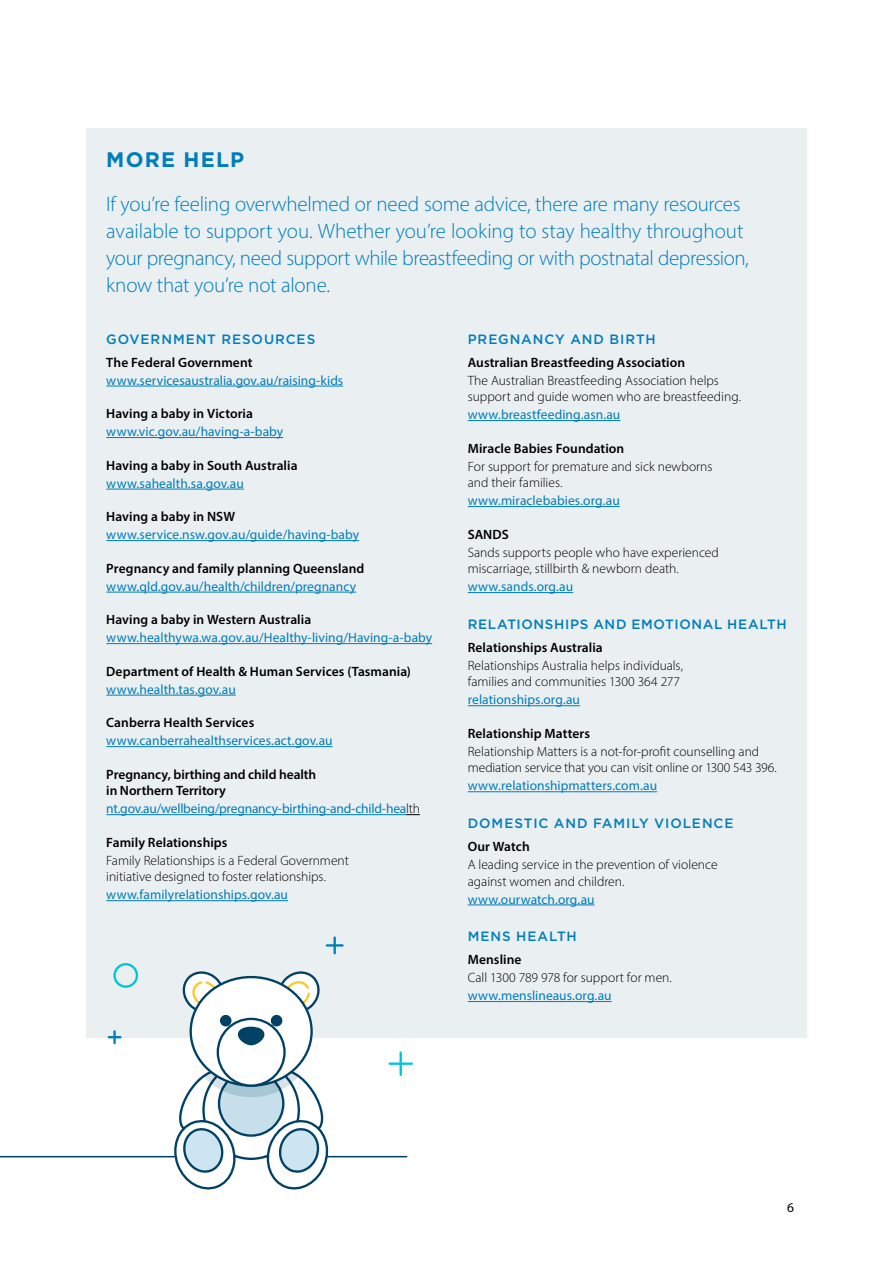
<style>
.page{position:relative;width:893px;height:1263px;background:#fff}
.page>*{position:absolute;margin:0;border:0;box-sizing:border-box;transform-origin:0 0}
.t1{font:300 21px/27px "Myriad Pro";letter-spacing:-.01em;color:#007dba}
.t2{font:700 21px "Gotham";letter-spacing:.055em;color:#007dba}
.t3{font:300 13.5px/16.5px "Myriad Pro";color:#000}
.t4{font:13.5px "Myriad Pro";color:#007dba}
.t5{font:600 13.5px/16.5px "Myriad Pro";letter-spacing:.005em;color:#000}
.t6{font:500 13.5px "Gotham";letter-spacing:.065em;color:#007dba}
.t7{font:13.5px "Myriad Pro";letter-spacing:-.02em;color:#007dba}
.t8{font:13.5px "Myriad Pro";color:#000}
.s1{font-weight:300;color:#000}
</style>
<div class="page">
<div style="left:86px;top:128px;width:721px;height:909px;background:#eaeff1"></div>
<hr style="left:106px;top:386px;width:237px;height:1px;background:#007dba">
<hr style="left:106px;top:437px;width:177px;height:1px;background:#007dba">
<hr style="left:106px;top:489px;width:138px;height:1px;background:#007dba">
<hr style="left:106px;top:540px;width:253px;height:1px;background:#007dba">
<hr style="left:106px;top:592px;width:250px;height:1px;background:#007dba">
<hr style="left:106px;top:643px;width:326px;height:1px;background:#007dba">
<hr style="left:106px;top:695px;width:130px;height:1px;background:#007dba">
<hr style="left:106px;top:746px;width:227px;height:1px;background:#007dba">
<hr style="left:106px;top:814px;width:300px;height:1px;background:#007dba">
<svg style="left:406px;top:814px;width:14px;height:1px"></svg>
<hr style="left:106px;top:900px;width:182px;height:1px;background:#007dba">
<hr style="left:468px;top:420px;width:152px;height:1px;background:#007dba">
<hr style="left:468px;top:506px;width:152px;height:1px;background:#007dba">
<hr style="left:468px;top:592px;width:105px;height:1px;background:#007dba">
<hr style="left:468px;top:705px;width:112px;height:1px;background:#007dba">
<hr style="left:468px;top:791px;width:189px;height:1px;background:#007dba">
<hr style="left:468px;top:904px;width:127px;height:1px;background:#007dba">
<hr style="left:468px;top:1001px;width:144px;height:1px;background:#007dba">
<hr style="left:0;top:1156px;width:407px;height:1px;background:#004066">
<svg style="left:168px;top:1067px;width:166px;height:122px"></svg>
<svg style="left:274px;top:971px;width:46px;height:45px"></svg>
<svg style="left:182px;top:971px;width:47px;height:46px"></svg>
<div style="left:191px;top:977px;width:121px;height:108px;background:#fff;border-radius:50%"></div>
<div style="left:217px;top:1018px;width:69px;height:69px;border:2px solid #004165;border-radius:50%"></div>
<svg style="left:238px;top:1027px;width:26px;height:18px"></svg>
<div style="left:221px;top:1016px;width:9px;height:9px;background:#004165;border-radius:50%"></div>
<div style="left:220px;top:1015px;width:11px;height:11px;border:2px solid #004165;border-radius:50%"></div>
<div style="left:272px;top:1016px;width:9px;height:9px;background:#004165;border-radius:50%"></div>
<div style="left:271px;top:1015px;width:11px;height:11px;border:2px solid #004165;border-radius:50%"></div>
<svg style="left:109px;top:1031px;width:11px;height:12px"></svg>
<hr style="left:333px;top:937px;width:3px;height:16px;background:#007dba">
<svg style="left:327px;top:944px;width:16px;height:2px"></svg>
<hr style="left:400px;top:1052px;width:2px;height:23px;background:#00c6d7">
<hr style="left:390px;top:1062px;width:22px;height:3px;background:#00c6d7">
<div style="left:113px;top:963px;width:25px;height:25px;border:2px solid #00c6d7;border-radius:50%"></div>
<h1 class="t2" style="left:106px;top:147px;width:139px">MORE HELP</h1>
<p class="t1" style="left:106px;top:190px;width:644px">If you’re feeling overwhelmed or need some advice, there are many resources available to support you. Whether you’re looking to stay healthy throughout your pregnancy, need support while breastfeeding or with postnatal depression, know that you’re not alone.</p>
<p class="t6" style="left:106px;top:331px;width:211px">GOVERNMENT RESOURCES</p>
<p class="t5" style="left:106px;top:354px;width:148px">The Federal Government</p>
<p class="t4" style="left:106px;top:372px;width:239px">www.servicesaustralia.gov.au/raising-kids</p>
<p class="t5" style="left:106px;top:405px;width:148px">Having a baby in Victoria</p>
<p class="t4" style="left:106px;top:423px;width:178px">www.vic.gov.au/having-a-baby</p>
<p class="t5" style="left:106px;top:457px;width:193px">Having a baby in South Australia</p>
<p class="t4" style="left:106px;top:475px;width:139px">www.sahealth.sa.gov.au</p>
<p class="t5" style="left:106px;top:508px;width:130px">Having a baby in NSW</p>
<p class="t4" style="left:106px;top:526px;width:254px">www.service.nsw.gov.au/guide/having-baby</p>
<p class="t5" style="left:106px;top:560px;width:260px">Pregnancy and family planning Queensland</p>
<p class="t4" style="left:106px;top:578px;width:251px">www.qld.gov.au/health/children/pregnancy</p>
<p class="t5" style="left:106px;top:611px;width:206px">Having a baby in Western Australia</p>
<p class="t4" style="left:106px;top:629px;width:327px">www.healthywa.wa.gov.au/Healthy-living/Having-a-baby</p>
<p class="t5" style="left:106px;top:663px;width:306px">Department of Health &amp; Human Services (Tasmania)</p>
<p class="t4" style="left:106px;top:681px;width:131px">www.health.tas.gov.au</p>
<p class="t5" style="left:106px;top:714px;width:150px">Canberra Health Services</p>
<p class="t4" style="left:106px;top:732px;width:228px">www.canberrahealthservices.act.gov.au</p>
<p class="t5" style="left:106px;top:766px;width:211px">Pregnancy, birthing and child health in Northern Territory</p>
<p class="t7" style="left:106px;top:800px;width:315px">nt.gov.au/wellbeing/pregnancy-birthing-and-child-hea<span class="s1">lth</span></p>
<p class="t5" style="left:106px;top:834px;width:123px">Family Relationships</p>
<p class="t3" style="left:106px;top:852px;width:244px">Family Relationships is a Federal Government initiative designed to foster relationships.</p>
<p class="t4" style="left:106px;top:886px;width:183px">www.familyrelationships.gov.au</p>
<p class="t6" style="left:468px;top:331px;width:190px">PREGNANCY AND BIRTH</p>
<p class="t5" style="left:468px;top:354px;width:219px">Australian Breastfeeding Association</p>
<p class="t3" style="left:468px;top:372px;width:275px">The Australian Breastfeeding Association helps support and guide women who are breastfeeding.</p>
<p class="t4" style="left:468px;top:406px;width:154px">www.breastfeeding.asn.au</p>
<p class="t5" style="left:468px;top:440px;width:158px">Miracle Babies Foundation</p>
<p class="t3" style="left:468px;top:458px;width:246px">For support for premature and sick newborns and their families.</p>
<p class="t4" style="left:468px;top:492px;width:154px">www.miraclebabies.org.au</p>
<p class="t5" style="left:468px;top:526px;width:43px">SANDS</p>
<p class="t3" style="left:468px;top:544px;width:253px">Sands supports people who have experienced miscarriage, stillbirth &amp; newborn death.</p>
<p class="t4" style="left:468px;top:578px;width:107px">www.sands.org.au</p>
<p class="t6" style="left:468px;top:616px;width:320px">RELATIONSHIPS AND EMOTIONAL HEALTH</p>
<p class="t5" style="left:468px;top:639px;width:136px">Relationships Australia</p>
<p class="t3" style="left:468px;top:657px;width:217px">Relationships Australia helps individuals, families and communities 1300 364 277</p>
<p class="t4" style="left:468px;top:691px;width:114px">relationships.org.au</p>
<p class="t5" style="left:468px;top:725px;width:124px">Relationship Matters</p>
<p class="t3" style="left:468px;top:743px;width:310px">Relationship Matters is a not-for-profit counselling and mediation service that you can visit online or 1300 543 396.</p>
<p class="t4" style="left:468px;top:777px;width:191px">www.relationshipmatters.com.au</p>
<p class="t6" style="left:468px;top:816px;width:267px">DOMESTIC AND FAMILY VIOLENCE</p>
<p class="t5" style="left:468px;top:838px;width:63px">Our Watch</p>
<p class="t3" style="left:468px;top:856px;width:251px">A leading service in the prevention of violence against women and children.</p>
<p class="t4" style="left:468px;top:891px;width:128px">www.ourwatch.org.au</p>
<p class="t6" style="left:468px;top:929px;width:111px">MENS HEALTH</p>
<p class="t5" style="left:468px;top:951px;width:55px">Mensline</p>
<p class="t3" style="left:468px;top:969px;width:206px">Call 1300 789 978 for support for men.</p>
<p class="t4" style="left:468px;top:987px;width:145px">www.menslineaus.org.au</p>
<p class="t8" style="left:787px;top:1199px;width:8px">6</p>
</div>
